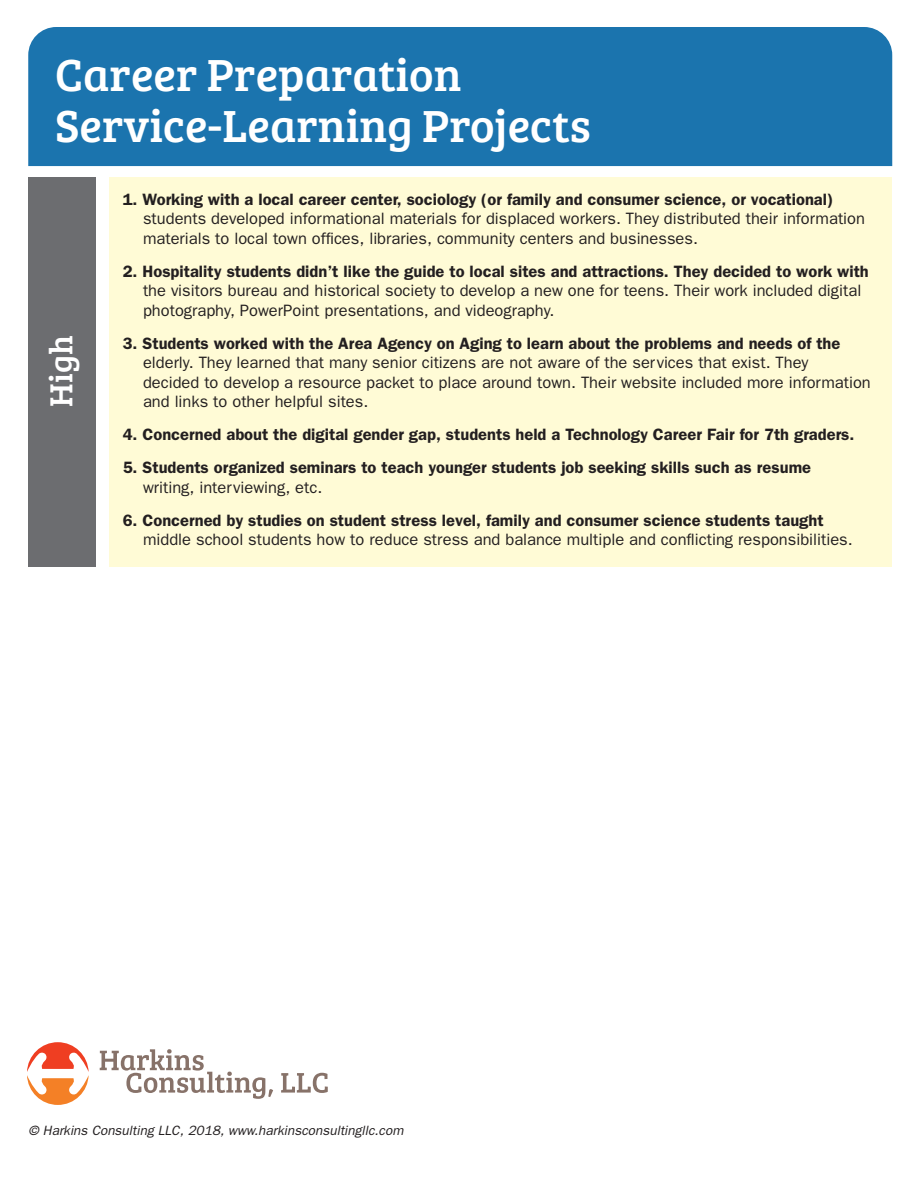
<style>
.page{position:relative;width:918px;height:1188px;background:#fff}
.page>*{position:absolute;margin:0;border:0;box-sizing:border-box;transform-origin:0 0}
.t1{font:46.5px "Bree Serif";color:#fff}
.t2{font:33px "Bree Serif";color:#fff}
.Copy2{font:16.5px/19.5px "Franklin Gothic";color:#231f20}
.Copy2-2{font:600 16.5px/19.5px "Franklin Gothic";color:#231f20}
.t3{font:italic 13.5px "Franklin Gothic";color:#231f20}
.s1{font-weight:600}
.s2{font-weight:400}
</style>
<div class="page">
<svg style="left:100px;top:1049px;width:173px;height:50px"></svg>
<svg style="left:281px;top:1073px;width:47px;height:20px"></svg>
<svg style="left:27px;top:1042px;width:62px;height:63px"></svg>
<div style="left:28px;top:177px;width:68px;height:390px;background:#6c6d70"></div>
<div style="left:109px;top:177px;width:783px;height:390px;background:#fffbd6"></div>
<div style="left:28px;top:27px;width:864px;height:139px;background:#1b74ae"></div>
<div style="left:55px;top:40px;width:629px;height:126px;background:#1b74ae"></div>
<p class="t1" style="left:55px;top:40px;width:408px">Career Preparation</p>
<p class="t1" style="left:55px;top:91px;width:537px">Service-Learning Projects</p>
<p class="t2" style="left:37px;top:407px;width:73px;rotate:-90deg">High</p>
<p class="Copy2" style="left:143px;top:189px;width:724px;text-indent:-20px"><span class="s1">1. Working with a local career center, sociology (or family and consumer science, or vocational) </span>students developed informational materials for displaced workers. They distributed their information materials to local town offices, libraries, community centers and businesses.</p>
<p class="Copy2" style="left:143px;top:261px;width:727px;text-indent:-20px"><span class="s1">2. Hospitality students didn’t like the guide to local sites and attractions. They decided to work with </span>the visitors bureau and historical society to develop a new one for teens. Their work included digital photography, PowerPoint presentations, and videography.</p>
<p class="Copy2" style="left:143px;top:333px;width:729px;text-indent:-20px"><span class="s1">3. Students worked with the Area Agency on Aging to learn about the problems and needs of the </span>elderly. They learned that many senior citizens are not aware of the services that exist. They<br>decided to develop a resource packet to place around town. Their website included more information and links to other helpful sites.</p>
<p class="Copy2-2" style="left:123px;top:424px;width:733px">4. Concerned about the digital gender gap, students held a Technology Career Fair for 7th graders.</p>
<p class="Copy2-2" style="left:143px;top:457px;width:670px;text-indent:-20px">5. Students organized seminars to teach younger students job seeking skills such as resume <span class="s2">writing, interviewing, etc.</span></p>
<p class="Copy2" style="left:143px;top:510px;width:711px;text-indent:-20px"><span class="s1">6. Concerned by studies on student stress level, family and consumer science students taught </span>middle school students how to reduce stress and balance multiple and conflicting responsibilities.</p>
<p class="t3" style="left:28px;top:1123px;width:376px">© Harkins Consulting LLC, 2018, www.harkinsconsultingllc.com</p>
</div>
